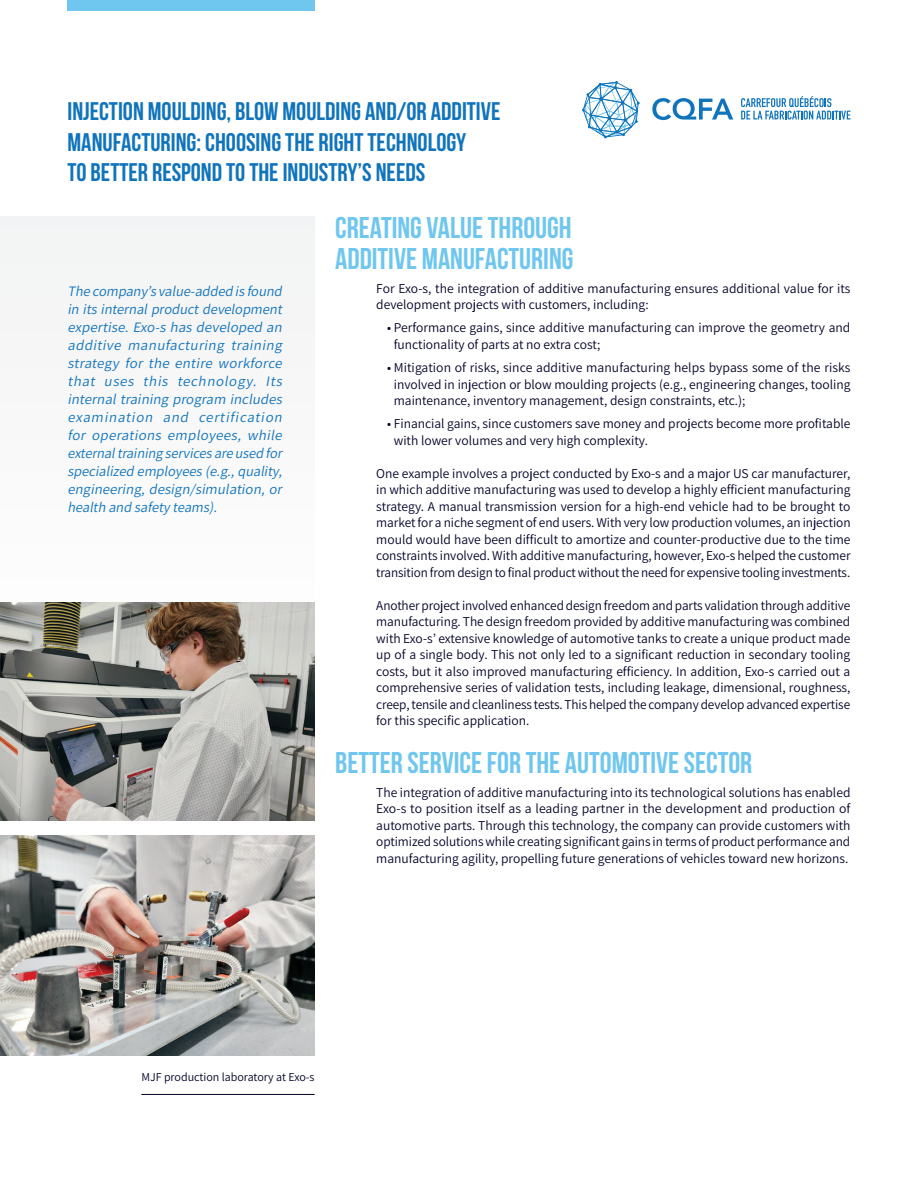
<style>
.page{position:relative;width:918px;height:1188px;background:#fff}
.page>*{position:absolute;margin:0;border:0;box-sizing:border-box;transform-origin:0 0}
.t1{font:700 30px/31.5px "Bebas Neue";color:#6fc6ef}
.t2{font:700 25.5px/30.6px "Bebas Neue";color:#1074bc}
.t3{font:italic 14.4px/18px "Assistant";color:#1074bc;text-align:justify}
.t4{font:13.5px/16.5px "Assistant";color:#04042c;text-align:justify}
.t5{font:12px "Assistant";color:#04042c}
</style>
<div class="page">
<div style="left:0;top:216px;width:315px;height:452px;background:#f8f8f9"></div>
<svg style="left:652px;top:98px;width:81px;height:22px"></svg>
<svg style="left:741px;top:96px;width:109px;height:24px"></svg>
<svg style="left:582px;top:81px;width:58px;height:58px"></svg>
<div style="left:68px;top:0;width:247px;height:11px;background:#6fc6ef"></div>
<img style="left:0;top:603px;width:315px;height:217px">
<img style="left:0;top:835px;width:315px;height:220px">
<hr style="left:141px;top:1094px;width:174px;height:1px;background:#04042c">
<h2 class="t2" style="left:68px;top:95px;width:434px">INJECTION MOULDING, BLOW MOULDING AND/OR ADDITIVE<br>MANUFACTURING: CHOOSING THE RIGHT TECHNOLOGY<br>TO BETTER RESPOND TO THE INDUSTRY’S NEEDS</h2>
<p class="t3" style="left:68px;top:281px;width:219px">The company’svalue-added isfound in itsinternalproductdevelopment expertise. Exo-s has developed an additive manufacturing training strategy for the entire workforce that uses this technology. Its internal training program includes examination and certification for operations employees, while externaltraining servicesare used for specialized employees(e.g.,quality, engineering,design/simulation,or health and safety teams).</p>
<h1 class="t1" style="left:335px;top:211px;width:240px">CREATING VALUE THROUGH<br>ADDITIVE MANUFACTURING</h1>
<p class="t4" style="left:376px;top:279px;width:476px">For Exo-s, the integration of additive manufacturing ensures additional value for its development projects with customers, including:</p>
<p class="t4" style="left:394px;top:319px;width:458px;text-indent:-7px">• Performance gains, since additive manufacturing can improve the geometry and functionality of parts at no extra cost;</p>
<p class="t4" style="left:394px;top:359px;width:458px;text-indent:-7px">• Mitigation of risks, since additive manufacturing helps bypass some of the risks involved in injection or blow moulding projects (e.g., engineering changes, tooling maintenance, inventory management, design constraints, etc.);</p>
<p class="t4" style="left:394px;top:415px;width:458px;text-indent:-7px">• Financial gains, since customers save money and projects become more profitable with lower volumes and very high complexity.</p>
<p class="t4" style="left:376px;top:464px;width:476px">One example involves a project conducted by Exo-s and a major US car manufacturer, in which additive manufacturing was used to develop a highly efficient manufacturing strategy. A manual transmission version for a high-end vehicle had to be brought to market for a niche segment of end users. With very low production volumes, an injection mould would have been difficult to amortize and counter-productive due to the time constraints involved. With additive manufacturing, however, Exo-s helped the customer transition from design to final product without the need for expensive tooling investments.</p>
<p class="t4" style="left:376px;top:596px;width:476px">Another project involved enhanced design freedom and parts validation through additive manufacturing. The design freedom provided by additive manufacturing was combined with Exo-s’ extensive knowledge of automotive tanks to create a unique product made up of a single body. This not only led to a significant reduction in secondary tooling costs, but it also improved manufacturing efficiency. In addition, Exo-s carried out a comprehensive series of validation tests, including leakage, dimensional, roughness, creep, tensile and cleanliness tests. This helped the company develop advanced expertise for this specific application.</p>
<h1 class="t1" style="left:335px;top:747px;width:419px">BETTER SERVICE FOR THE AUTOMOTIVE SECTOR</h1>
<p class="t4" style="left:376px;top:783px;width:476px">The integration of additive manufacturing into its technological solutions has enabled Exo-s to position itself as a leading partner in the development and production of automotive parts. Through this technology, the company can provide customers with optimized solutions while creating significant gains in terms of product performance and manufacturing agility, propelling future generations of vehicles toward new horizons.</p>
<p class="t5" style="left:141px;top:1068px;width:175px">MJF production laboratory at Exo-s</p>
</div>
